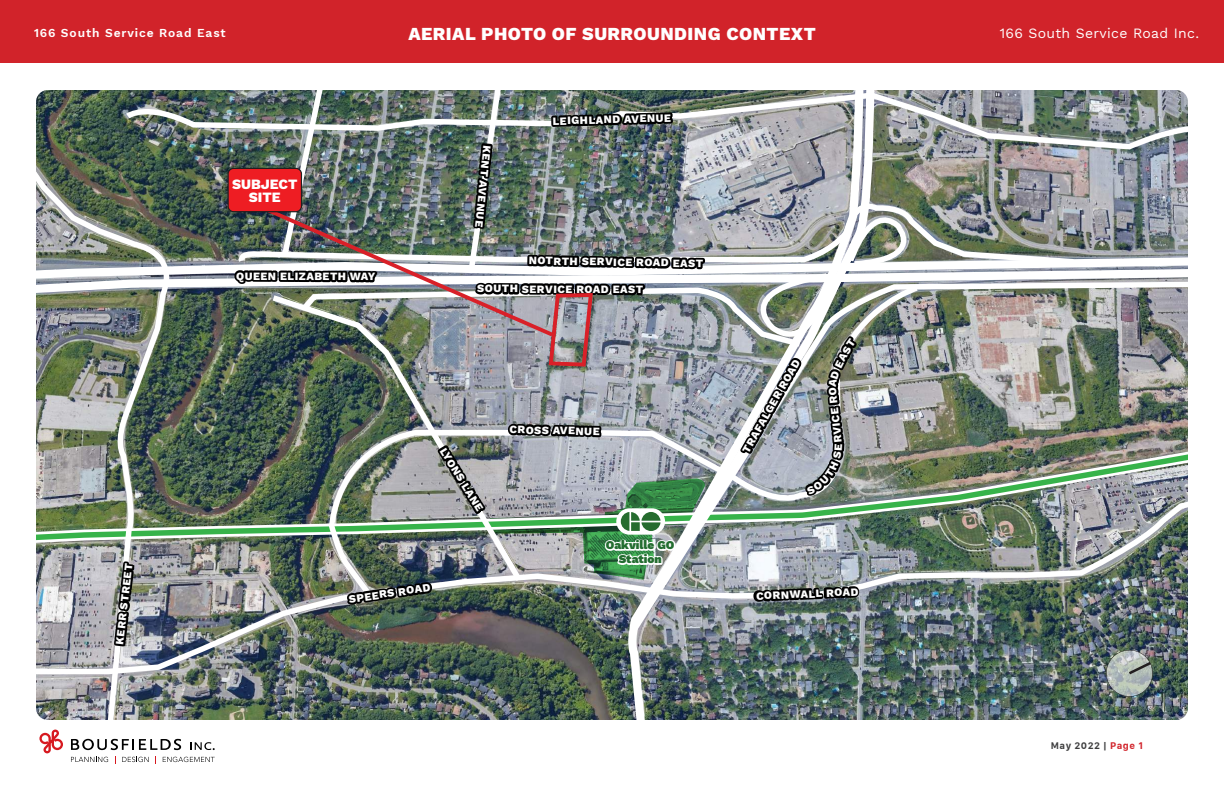
<style>
.page{position:relative;width:1224px;height:792px;background:#fff}
.page>*{position:absolute;margin:0;border:0;box-sizing:border-box;transform-origin:0 0}
.t1{font:800 18px "Work Sans";letter-spacing:.025em;color:#fff}
.t2{font:14px "Work Sans";letter-spacing:.025em;color:#fff}
.t3{font:800 14px/13.3px "Work Sans";color:#fff;text-align:center}
.t4{font:600 12px "Work Sans";letter-spacing:.075em;color:#fff}
.t5{font:900 11.8px/14.1px "Work Sans";color:#236d30;text-align:center}
.t6{font:800 11px "Work Sans";letter-spacing:.04em;color:#fff}
.t7{font:700 10px "San Francisco Text";letter-spacing:.05em;color:#3e3e3f}
.s1{color:#d1232a}
</style>
<div class="page">
<svg style="left:71px;top:757px;width:37px;height:5px"></svg>
<svg style="left:122px;top:757px;width:27px;height:5px"></svg>
<svg style="left:163px;top:757px;width:52px;height:5px"></svg>
<svg style="left:71px;top:739px;width:110px;height:11px"></svg>
<svg style="left:190px;top:742px;width:25px;height:8px"></svg>
<svg style="left:39px;top:730px;width:24px;height:23px"></svg>
<div style="left:0;top:0;width:1224px;height:63px;background:#d1232a"></div>
<img style="left:179px;top:153px;width:1009px;height:567px">
<img style="left:179px;top:486px;width:1009px;height:191px">
<img style="left:36px;top:90px;width:143px;height:630px">
<img style="left:36px;top:251px;width:1152px;height:12px">
<img style="left:36px;top:263px;width:1152px;height:40px">
<img style="left:927px;top:278px;width:261px;height:359px">
<img style="left:122px;top:90px;width:1066px;height:63px">
<img style="left:927px;top:198px;width:152px;height:70px">
<img style="left:111px;top:517px;width:26px;height:132px">
<img style="left:1103px;top:647px;width:53px;height:53px">
<img style="left:227px;top:90px;width:700px;height:630px">
<p class="t4" style="left:34px;top:24px;width:193px">166 South Service Road East</p>
<p class="t2" style="left:1000px;top:23px;width:201px">166 South Service Road Inc.</p>
<h1 class="t1" style="left:408px;top:20px;width:409px">AERIAL PHOTO OF SURROUNDING CONTEXT</h1>
<p class="t6" style="left:111px;top:644px;width:83px;rotate:-83deg">KERR STREET</p>
<p class="t3" style="left:232px;top:178px;width:67px">SUBJECT<br>SITE</p>
<p class="t6" style="left:236px;top:268px;width:141px">QUEEN ELIZABETH WAY</p>
<p class="t6" style="left:496px;top:146px;width:84px;rotate:96deg">KENT AVENUE</p>
<p class="t6" style="left:552px;top:113px;width:120px;rotate:-2deg">LEIGHLAND AVENUE</p>
<p class="t6" style="left:529px;top:252px;width:176px;rotate:1deg">NOTRTH SERVICE ROAD EAST</p>
<p class="t6" style="left:477px;top:281px;width:168px">SOUTH SERVICE ROAD EAST</p>
<p class="t6" style="left:449px;top:444px;width:74px;rotate:58deg">LYONS LANE</p>
<p class="t6" style="left:510px;top:421px;width:92px;rotate:1deg">CROSS AVENUE</p>
<p class="t5" style="left:606px;top:538px;width:70px">Oakville GO<br>Station</p>
<p class="t6" style="left:738px;top:448px;width:107px;rotate:-61deg">TRAFALGER ROAD</p>
<p class="t6" style="left:830px;top:444px;width:57px;rotate:-96deg">RVICE RO</p>
<p class="t6" style="left:348px;top:591px;width:84px;rotate:-8deg">SPEERS ROAD</p>
<p class="t6" style="left:756px;top:587px;width:104px;rotate:-2deg">CORNWALL ROAD</p>
<p class="t7" style="left:1051px;top:740px;width:94px">May 2022 | <span class="s1">Page 1</span></p>
</div>
